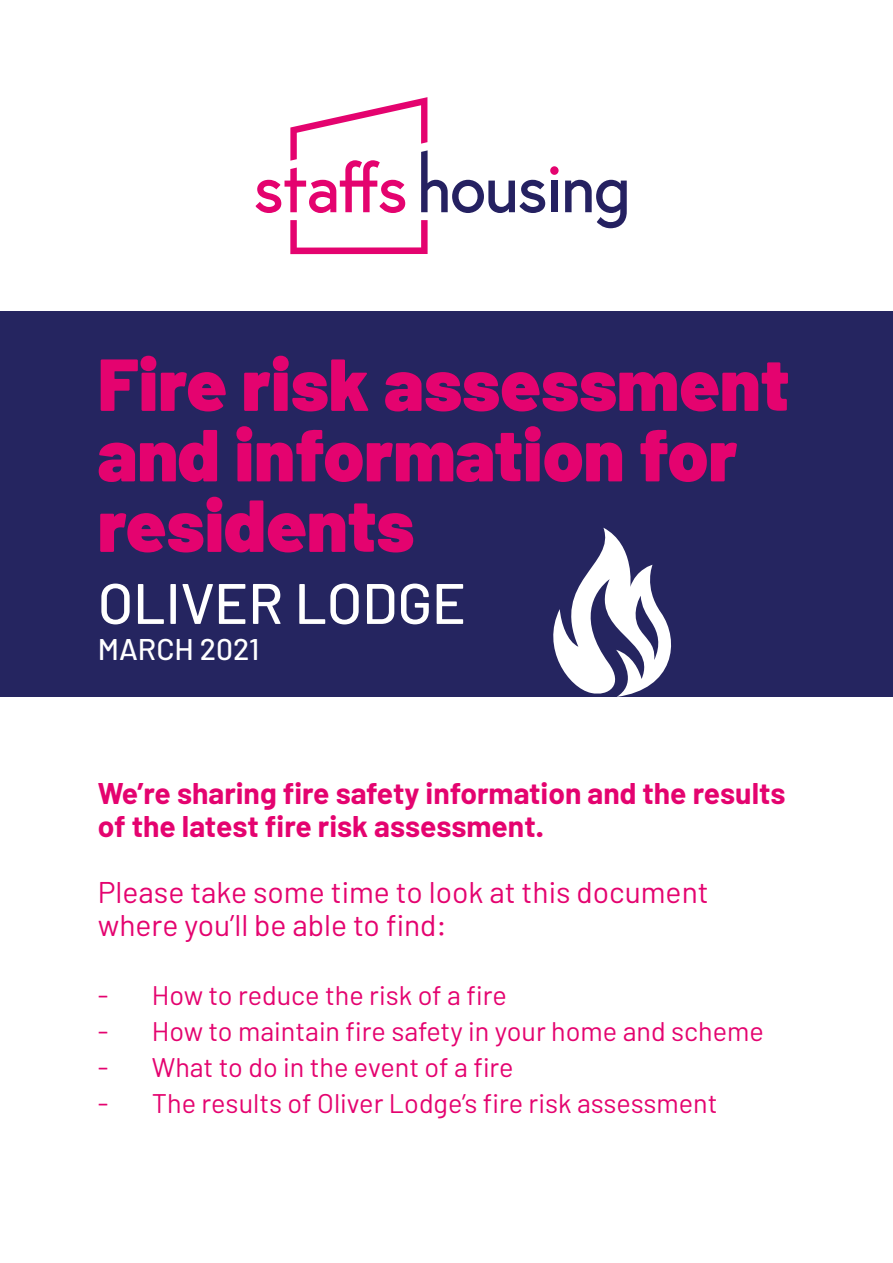
<style>
.page{position:relative;width:893px;height:1263px;background:#fff}
.page>*{position:absolute;margin:0;border:0;box-sizing:border-box;transform-origin:0 0}
.t1{font:900 73.5px/70.5px "Barlow";color:#e4036f}
.t2{font:500 57px "Barlow";color:#fff}
.t3{font:700 30px/33px "Barlow";color:#e4036f}
.t4{font:30px/33px "Barlow";color:#e4036f}
.t5{font:500 30px "Barlow";color:#fff}
.t6{font:27px "Barlow";color:#e4036f}
</style>
<div class="page">
<div style="left:0;top:311px;width:893px;height:386px;background:#252560"></div>
<div style="left:551px;top:181px;width:7px;height:31px;background:#252161"></div>
<div style="left:550px;top:166px;width:9px;height:9px;background:#e4036f;border-radius:50%"></div>
<svg style="left:565px;top:180px;width:62px;height:48px"></svg>
<svg style="left:256px;top:97px;width:289px;height:116px"></svg>
<svg style="left:290px;top:220px;width:138px;height:34px"></svg>
<svg style="left:553px;top:528px;width:118px;height:169px"></svg>
<p class="t1" style="left:98px;top:350px;width:693px">Fire risk assessment and information for residents</p>
<p class="t2" style="left:98px;top:568px;width:370px">OLIVER LODGE</p>
<p class="t5" style="left:98px;top:630px;width:163px">MARCH 2021</p>
<p class="t3" style="left:98px;top:777px;width:689px">We’re sharing fire safety information and the results of the latest fire risk assessment.</p>
<p class="t4" style="left:98px;top:875px;width:612px">Please take some time to look at this document where you’ll be able to find:</p>
<p class="t6" style="left:98px;top:979px;width:410px">- How to reduce the risk of a fire</p>
<p class="t6" style="left:98px;top:1015px;width:668px">- How to maintain fire safety in your home and scheme</p>
<p class="t6" style="left:98px;top:1051px;width:417px">- What to do in the event of a fire</p>
<p class="t6" style="left:98px;top:1087px;width:621px">- The results of Oliver Lodge’s fire risk assessment</p>
</div>
